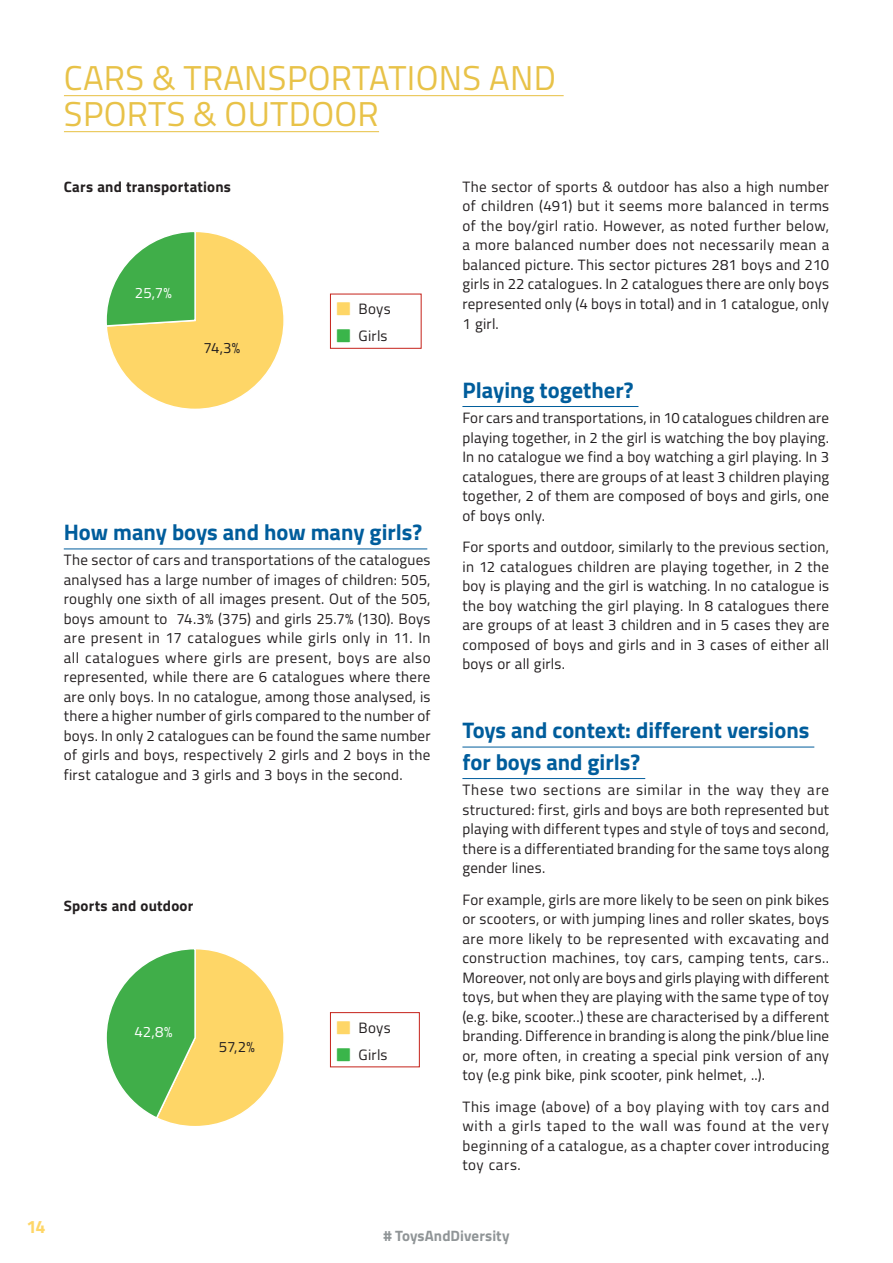
<style>
.page{position:relative;width:893px;height:1263px;background:#fff}
.page>*{position:absolute;margin:0;border:0;box-sizing:border-box;transform-origin:0 0}
.t1{font:34.5px/36px "Titillium";letter-spacing:.01em;color:#e8c248}
.Sub_title{font:700 22.5px/31.5px "Titillium";color:#005d9c}
.t2{font:700 18px "Titillium";color:#fed667}
.Main_text{font:15px/19.5px "Titillium";letter-spacing:.02em;color:#231f20;text-align:justify}
.Table_title{font:700 15px "Titillium";letter-spacing:.015em;color:#231f20}
.t3{font:700 15px "Titillium";letter-spacing:.005em;color:#909597}
.Main_text-2{font:15px "Titillium";color:#fff}
</style>
<div class="page">
<hr style="left:64px;top:95px;width:500px;height:1px;background:#e8c248">
<hr style="left:64px;top:131px;width:315px;height:1px;background:#e8c248">
<hr style="left:64px;top:549px;width:363px;height:1px;background:#005d9c">
<hr style="left:462px;top:406px;width:176px;height:1px;background:#005d9c">
<hr style="left:462px;top:747px;width:352px;height:1px;background:#005d9c">
<hr style="left:462px;top:778px;width:183px;height:1px;background:#005d9c">
<hr style="left:892px;top:956px;width:1px;height:230px;background:#005d9c">
<svg style="left:106px;top:232px;width:178px;height:177px"></svg>
<svg style="left:106px;top:949px;width:178px;height:177px"></svg>
<div style="left:330px;top:1012px;width:90px;height:55px;border:1px solid #c5221a"></div>
<p class="t1" style="left:64px;top:58px;width:493px">CARS &amp; TRANSPORTATIONS AND<br>SPORTS &amp; OUTDOOR</p>
<p class="t2" style="left:26px;top:1213px;width:21px">14</p>
<p class="Table_title" style="left:64px;top:175px;width:169px">Cars and transportations</p>
<p class="Main_text-2" style="left:135px;top:281px;width:39px">25,7%</p>
<p class="Main_text" style="left:203px;top:337px;width:38px">74,3%</p>
<p class="Main_text" style="left:359px;top:298px;width:34px">Boys</p>
<p class="Main_text" style="left:359px;top:325px;width:30px">Girls</p>
<p class="Sub_title" style="left:64px;top:515px;width:360px">How many boys and how many girls?</p>
<p class="Main_text" style="left:64px;top:550px;width:368px">The sector of cars and transportations of the catalogues analysed has a large number of images of children: 505, roughly one sixth of all images present. Out of the 505, boys amount to 74.3% (375) and girls 25.7% (130). Boys are present in 17 catalogues while girls only in 11. In all catalogues where girls are present, boys are also represented, while there are 6 catalogues where there are only boys. In no catalogue, among those analysed, is there a higher number of girls compared to the number of boys. In only 2 catalogues can be found the same number of girls and boys, respectively 2 girls and 2 boys in the first catalogue and 3 girls and 3 boys in the second.</p>
<p class="Table_title" style="left:64px;top:894px;width:131px">Sports and outdoor</p>
<p class="Main_text-2" style="left:134px;top:1021px;width:40px">42,8%</p>
<p class="Main_text" style="left:359px;top:1017px;width:34px">Boys</p>
<p class="Main_text" style="left:359px;top:1044px;width:30px">Girls</p>
<p class="Main_text" style="left:219px;top:1036px;width:38px">57,2%</p>
<p class="Main_text" style="left:462px;top:176px;width:368px">The sector of sports &amp; outdoor has also a high number of children (491) but it seems more balanced in terms of the boy/girl ratio. However, as noted further below, a more balanced number does not necessarily mean a balanced picture. This sector pictures 281 boys and 210 girls in 22 catalogues. In 2 catalogues there are only boys represented only (4 boys in total) and in 1 catalogue, only 1 girl.</p>
<p class="Sub_title" style="left:462px;top:373px;width:173px">Playing together?</p>
<p class="Main_text" style="left:462px;top:407px;width:368px">For cars and transportations, in 10 catalogues children are playing together, in 2 the girl is watching the boy playing.<br>In no catalogue we find a boy watching a girl playing. In 3 catalogues, there are groups of at least 3 children playing together, 2 of them are composed of boys and girls, one of boys only.</p>
<p class="Main_text" style="left:462px;top:536px;width:368px">For sports and outdoor, similarly to the previous section, in 12 catalogues children are playing together, in 2 the boy is playing and the girl is watching. In no catalogue is the boy watching the girl playing. In 8 catalogues there are groups of at least 3 children and in 5 cases they are composed of boys and girls and in 3 cases of either all boys or all girls.</p>
<p class="Sub_title" style="left:462px;top:713px;width:348px">Toys and context: different versions for boys and girls?</p>
<p class="Main_text" style="left:462px;top:779px;width:368px">These two sections are similar in the way they are structured: first, girls and boys are both represented but playing with different types and style of toys and second, there is a differentiated branding for the same toys along gender lines.</p>
<p class="Main_text" style="left:462px;top:889px;width:368px">For example, girls are more likely to be seen on pink bikes or scooters, or with jumping lines and roller skates, boys are more likely to be represented with excavating and construction machines, toy cars, camping tents, cars..<br>Moreover, not only are boys and girls playing with different toys, but when they are playing with the same type of toy (e.g. bike, scooter..) these are characterised by a different branding. Difference in branding is along the pink/blue line or, more often, in creating a special pink version of any toy (e.g pink bike, pink scooter, pink helmet, ..).</p>
<p class="Main_text" style="left:462px;top:1096px;width:368px">This image (above) of a boy playing with toy cars and with a girls taped to the wall was found at the very beginning of a catalogue, as a chapter cover introducing toy cars.</p>
<p class="t3" style="left:383px;top:1224px;width:128px"># ToysAndDiversity</p>
</div>
